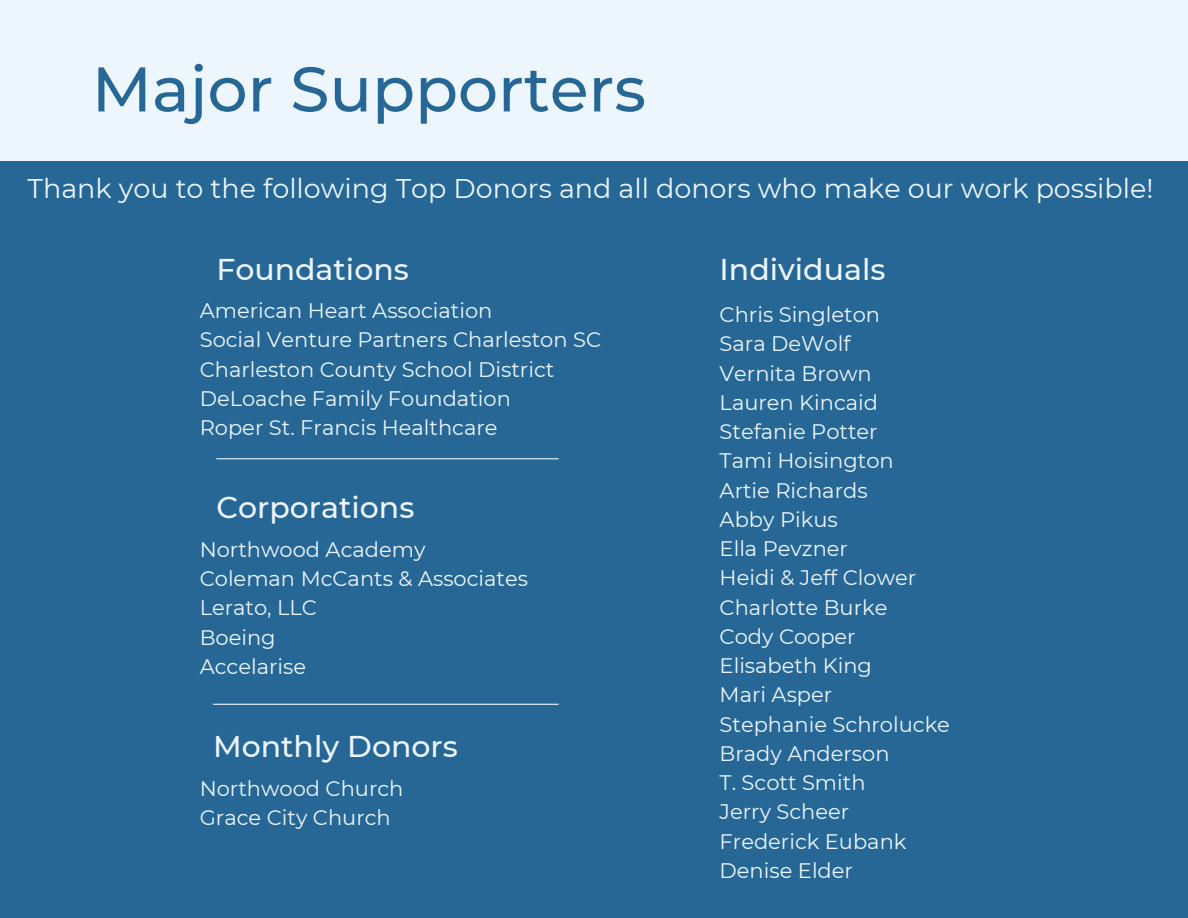
<style>
.page{position:relative;width:1188px;height:918px;background:#266796}
.page>*{position:absolute;margin:0;border:0;box-sizing:border-box;transform-origin:0 0}
.t1{font:500 63px "Montserrat";color:#266796}
.t2{font:500 30px "Montserrat";color:#edf6fd}
.t3{font:27px "Montserrat";color:#edf6fd}
.t4{font:21px "Montserrat";color:#edf6fd}
</style>
<div class="page">
<div style="left:0;top:0;width:1188px;height:161px;background:#edf6fd"></div>
<hr style="left:216px;top:458px;width:343px;height:1px;background:#edf6fd">
<hr style="left:213px;top:704px;width:346px;height:1px;background:#edf6fd">
<h1 class="t1" style="left:92px;top:51px;width:556px">Major Supporters</h1>
<h3 class="t3" style="left:28px;top:172px;width:1127px">Thank you to the following Top Donors and all donors who make our work possible!</h3>
<h2 class="t2" style="left:216px;top:251px;width:194px">Foundations</h2>
<p class="t4" style="left:200px;top:298px;width:294px">American Heart Association</p>
<p class="t4" style="left:200px;top:327px;width:403px">Social Venture Partners Charleston SC</p>
<p class="t4" style="left:200px;top:356px;width:356px">Charleston County School District</p>
<p class="t4" style="left:200px;top:385px;width:313px">DeLoache Family Foundation</p>
<p class="t4" style="left:200px;top:415px;width:299px">Roper St. Francis Healthcare</p>
<h2 class="t2" style="left:216px;top:489px;width:200px">Corporations</h2>
<p class="t4" style="left:200px;top:537px;width:227px">Northwood Academy</p>
<p class="t4" style="left:200px;top:566px;width:330px">Coleman McCants &amp; Associates</p>
<p class="t4" style="left:200px;top:595px;width:119px">Lerato, LLC</p>
<p class="t4" style="left:200px;top:624px;width:77px">Boeing</p>
<p class="t4" style="left:200px;top:654px;width:108px">Accelarise</p>
<h2 class="t2" style="left:213px;top:728px;width:246px">Monthly Donors</h2>
<p class="t4" style="left:200px;top:775px;width:205px">Northwood Church</p>
<p class="t4" style="left:200px;top:805px;width:193px">Grace City Church</p>
<h2 class="t2" style="left:720px;top:251px;width:167px">Individuals</h2>
<p class="t4" style="left:720px;top:302px;width:162px">Chris Singleton</p>
<p class="t4" style="left:720px;top:331px;width:132px">Sara DeWolf</p>
<p class="t4" style="left:720px;top:360px;width:154px">Vernita Brown</p>
<p class="t4" style="left:720px;top:389px;width:160px">Lauren Kincaid</p>
<p class="t4" style="left:720px;top:419px;width:160px">Stefanie Potter</p>
<p class="t4" style="left:720px;top:448px;width:176px">Tami Hoisington</p>
<p class="t4" style="left:720px;top:477px;width:149px">Artie Richards</p>
<p class="t4" style="left:720px;top:506px;width:120px">Abby Pikus</p>
<p class="t4" style="left:720px;top:536px;width:130px">Ella Pevzner</p>
<p class="t4" style="left:720px;top:565px;width:198px">Heidi &amp; Jeff Clower</p>
<p class="t4" style="left:720px;top:594px;width:169px">Charlotte Burke</p>
<p class="t4" style="left:720px;top:623px;width:138px">Cody Cooper</p>
<p class="t4" style="left:720px;top:653px;width:154px">Elisabeth King</p>
<p class="t4" style="left:720px;top:682px;width:114px">Mari Asper</p>
<p class="t4" style="left:720px;top:711px;width:232px">Stephanie Schrolucke</p>
<p class="t4" style="left:720px;top:740px;width:171px">Brady Anderson</p>
<p class="t4" style="left:720px;top:770px;width:147px">T. Scott Smith</p>
<p class="t4" style="left:720px;top:799px;width:131px">Jerry Scheer</p>
<p class="t4" style="left:720px;top:828px;width:188px">Frederick Eubank</p>
<p class="t4" style="left:720px;top:857px;width:135px">Denise Elder</p>
</div>
